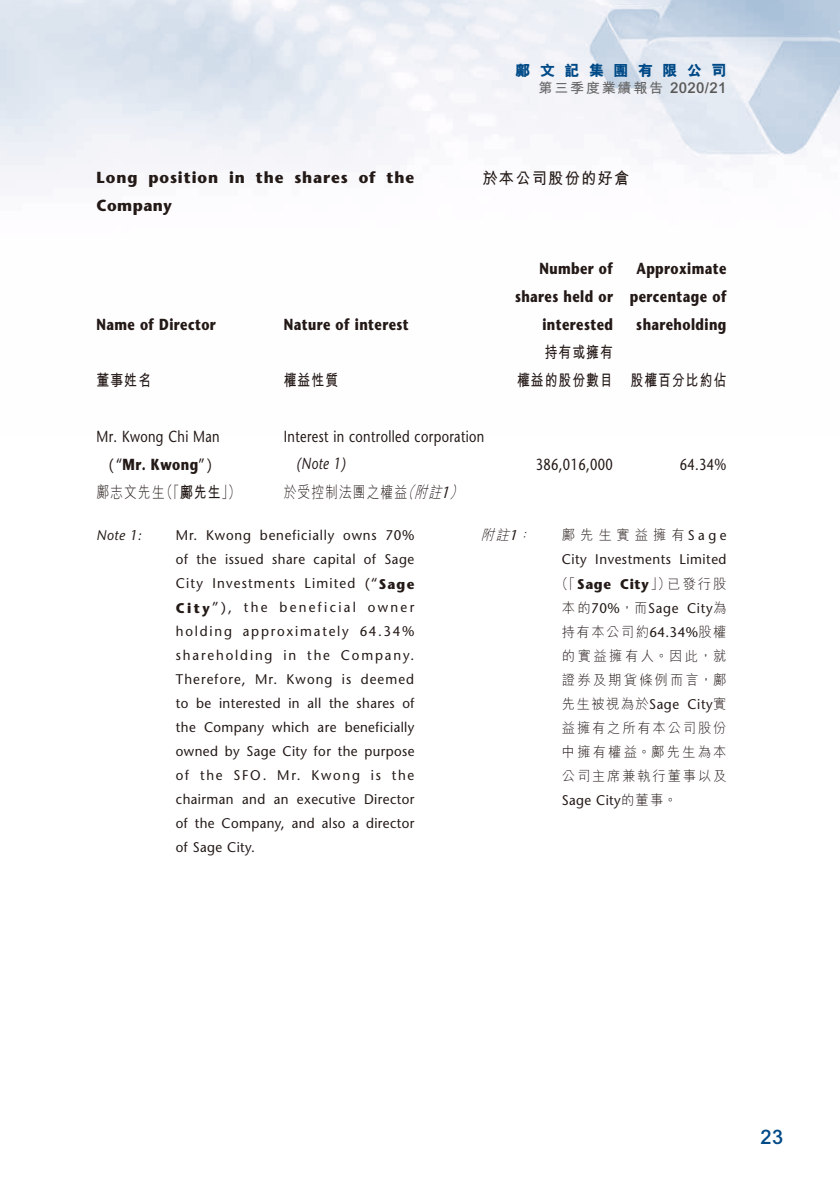
<style>
.page{position:relative;width:840px;height:1191px;background:#fff}
.page>*{position:absolute;margin:0;border:0;box-sizing:border-box;transform-origin:0 0}
.t1{font:500 20px "Arial MT Std";color:#004a87}
._50_Table_txt{font:700 16px/28px "Stone Sans Std";letter-spacing:.03em;color:#231916;text-align:right;scale:.8 1}
._50_Table_txt-2{font:500 16px/28px "Stone Sans Std";letter-spacing:.03em;color:#231916;text-align:center;scale:.8 1}
._03_H3_E{font:700 16px/28px "Stone Sans Std";letter-spacing:.06em;color:#231916;scale:.95 1}
._50_Table_txt-3{font:700 16px "M Hei HK";letter-spacing:.08em;color:#231916;scale:.8 1}
._50_Table_txt-4{font:300 16px "M Hei HK";letter-spacing:.08em;color:#231916;scale:.8 1}
._00_txt_C{font:700 16px "M Hei HK";letter-spacing:.08em;color:#231916;scale:.95 1}
.t2{font:800 15px "M Hei HK";letter-spacing:.63em;color:#004a87}
._06_Notes_E{font:500 14px/24px "Stone Sans Std";letter-spacing:.03em;color:#231916;text-align:justify;scale:.95 1}
._06_Notes_C{font:500 14px "Stone Sans Std";letter-spacing:.04em;color:#231916;scale:.95 1}
._06_Notes_C-2{font:300 14px "M Hei HK";letter-spacing:.14em;color:#231916;scale:.95 1}
._06_Notes_C-3{font:300 14px "M Hei HK";letter-spacing:.16em;color:#231916;scale:.95 1}
.t3{font:700 14px "M Hei HK";letter-spacing:.13em;color:#666565}
._06_Notes_C-4{font:300 14px "M Hei HK";letter-spacing:.11em;color:#231916;scale:.95 1}
._06_Notes_C-5{font:300 14px "M Hei HK";letter-spacing:.37em;color:#231916;scale:.95 1}
._06_Notes_C-6{font:300 14px "M Hei HK";letter-spacing:.185em;color:#231916;scale:.95 1}
._06_Notes_E-2{font:italic 500 14px "Stone Sans Std";color:#231916;scale:.95 1}
._06_Notes_C-7{font:italic 300 14px "M Hei HK";color:#231916;scale:.95 1}
.s1{font-family:"Arial MT Std";font-weight:500;font-size:15px;color:#595857}
.s2{font-weight:700}
.s3{font-style:italic}
.s4{font-family:"Stone Sans Std";font-weight:500;font-style:italic}
.s5{font-family:"Stone Sans Std";font-weight:500}
.s6{font-family:"Stone Sans Std";font-weight:700}
.s7{font-family:"M Hei HK";font-weight:300}
</style>
<div class="page">
<img style="left:0;top:0;width:839px;height:173px">
<p class="_03_H3_E" style="left:96px;top:164px;width:336px">Long position in the shares of the<br>Company</p>
<p class="_50_Table_txt" style="left:96px;top:310px;width:151px">Name of Director</p>
<p class="_50_Table_txt" style="left:283px;top:310px;width:157px">Nature of interest</p>
<p class="_50_Table_txt-3" style="left:96px;top:368px;width:69px">董事姓名</p>
<p class="_50_Table_txt-3" style="left:283px;top:368px;width:69px">權益性質</p>
<p class="t2" style="left:515px;top:60px;width:212px">鄺文記集團有限公司</p>
<p class="t3" style="left:538px;top:77px;width:189px">第三季度業績報告 <span class="s1">2020/21</span></p>
<p class="_00_txt_C" style="left:482px;top:167px;width:156px">於本公司股份的好倉</p>
<p class="_50_Table_txt" style="left:514px;top:254px;width:124px">Number of shares held or interested</p>
<p class="_50_Table_txt" style="left:629px;top:254px;width:122px;text-align:center">Approximate percentage of shareholding</p>
<p class="_50_Table_txt-3" style="left:544px;top:340px;width:87px">持有或擁有</p>
<p class="_50_Table_txt-3" style="left:516px;top:368px;width:121px">權益的股份數目</p>
<p class="_50_Table_txt-3" style="left:630px;top:368px;width:121px">股權百分比約佔</p>
<p class="_50_Table_txt-2" style="left:96px;top:422px;width:155px">Mr. Kwong Chi Man (“<span class="s2">Mr. Kwong</span>”)</p>
<p class="_50_Table_txt-2" style="left:296px;top:423px;width:236px;line-height:27px;text-align:left;text-indent:-13px">Interest in controlled corporation <span class="s3">(Note 1)</span></p>
<p class="_50_Table_txt-2" style="left:535px;top:450px;width:98px">386,016,000</p>
<p class="_50_Table_txt-2" style="left:679px;top:450px;width:60px">64.34%</p>
<p class="_50_Table_txt-4" style="left:96px;top:481px;width:181px">鄺志文先生（「<span class="s2">鄺先生</span>」）</p>
<p class="_50_Table_txt-4" style="left:283px;top:481px;width:231px">於受控制法團之權益<span class="s3">（附註</span><span class="s4">1</span><span class="s3">）</span></p>
<p class="_06_Notes_E-2" style="left:96px;top:526px;width:49px">Note 1:</p>
<p class="_06_Notes_E" style="left:176px;top:523px;width:252px">Mr. Kwong beneficially owns 70% of the issued share capital of Sage City Investments Limited (“<span class="s2">Sage City</span>”), the beneficial owner holding approximately 64.34% shareholding in the Company.<br>Therefore, Mr. Kwong is deemed to be interested in all the shares of the Company which are beneficially owned by Sage City for the purpose of the SFO. Mr. Kwong is the chairman and an executive Director of the Company, and also a director of Sage City.</p>
<p class="_06_Notes_C-7" style="left:480px;top:525px;width:59px">附註<span class="s5">1</span>：</p>
<p class="_06_Notes_C-5" style="left:561px;top:525px;width:175px">鄺先生實益擁有<span class="s5">Sage</span></p>
<p class="_06_Notes_C" style="left:561px;top:551px;width:175px">City Investments Limited</p>
<p class="_06_Notes_C-2" style="left:555px;top:573px;width:182px">（「<span class="s6">Sage City</span>」）已發行股</p>
<p class="_06_Notes_C" style="left:561px;top:599px;width:175px"><span class="s7">本的</span>70%<span class="s7">，而</span>Sage City<span class="s7">為</span></p>
<p class="_06_Notes_C-4" style="left:561px;top:621px;width:175px">持有本公司約<span class="s5">64.34%</span>股權</p>
<p class="_06_Notes_C-6" style="left:561px;top:645px;width:175px">的實益擁有人。因此，就</p>
<p class="_06_Notes_C-3" style="left:561px;top:669px;width:175px">證券及期貨條例而言，鄺</p>
<p class="_06_Notes_C" style="left:561px;top:695px;width:175px"><span class="s7">先生被視為於</span>Sage City<span class="s7">實</span></p>
<p class="_06_Notes_C-2" style="left:561px;top:717px;width:175px">益擁有之所有本公司股份</p>
<p class="_06_Notes_C-3" style="left:561px;top:741px;width:175px">中擁有權益。鄺先生為本</p>
<p class="_06_Notes_C-2" style="left:561px;top:765px;width:175px">公司主席兼執行董事以及</p>
<p class="_06_Notes_C" style="left:561px;top:791px;width:123px">Sage City<span class="s7">的董事。</span></p>
<h1 class="t1" style="left:760px;top:1125px;width:24px">23</h1>
</div>
